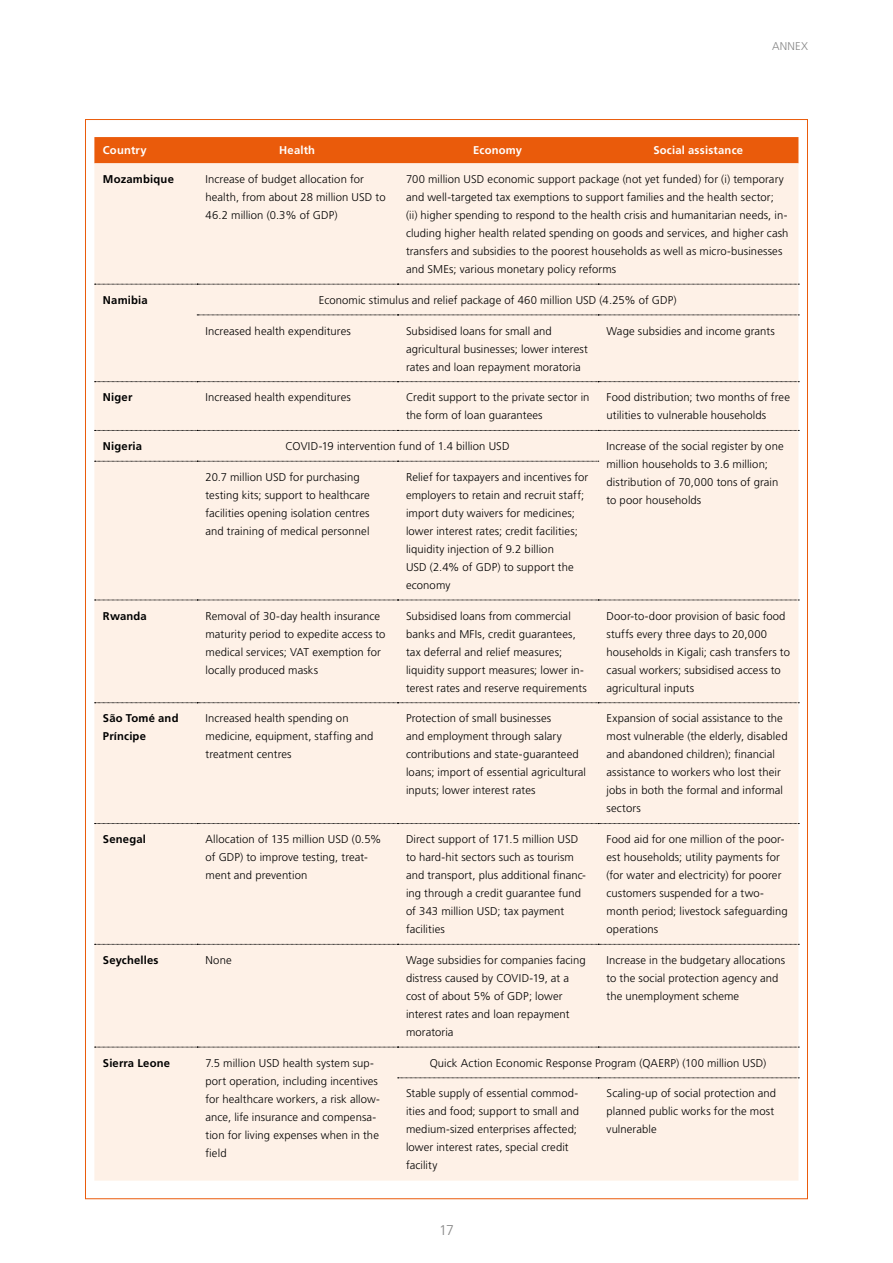
<style>
.page{position:relative;width:893px;height:1263px;background:#fff}
.page>*{position:absolute;margin:0;border:0;box-sizing:border-box;transform-origin:0 0}
.t1{font:300 14.1px "Frutiger LT Std";color:#878787}
.t2{font:300 11.25px/18px "Frutiger LT Std";letter-spacing:.01em;color:#000}
.t3{font:700 11.25px/18px "Frutiger LT Std";letter-spacing:.015em;color:#000}
.t4{font:700 11.25px "Frutiger LT Std";letter-spacing:.015em;color:#fff}
.t5{font:300 11.25px "Frutiger LT Std";color:#878787}
</style>
<div class="page">
<div style="left:94px;top:137px;width:704px;height:26px;background:#ea5b0b"></div>
<div style="left:94px;top:163px;width:704px;height:1017px;background:#fef1e7"></div>
<svg style="left:95px;top:284px;width:704px;height:1px"></svg>
<svg style="left:197px;top:315px;width:602px;height:1px"></svg>
<svg style="left:95px;top:381px;width:704px;height:1px"></svg>
<svg style="left:95px;top:430px;width:704px;height:1px"></svg>
<svg style="left:95px;top:461px;width:504px;height:1px"></svg>
<svg style="left:95px;top:600px;width:704px;height:1px"></svg>
<svg style="left:95px;top:702px;width:704px;height:1px"></svg>
<svg style="left:95px;top:823px;width:704px;height:1px"></svg>
<svg style="left:95px;top:944px;width:704px;height:1px"></svg>
<svg style="left:95px;top:1047px;width:704px;height:1px"></svg>
<svg style="left:398px;top:1077px;width:401px;height:1px"></svg>
<p class="t5" style="left:772px;top:40px;width:16px">Annex</p>
<p class="t4" style="left:103px;top:144px;width:45px">Country</p>
<p class="t4" style="left:279px;top:144px;width:37px">Health</p>
<p class="t4" style="left:473px;top:144px;width:50px">Economy</p>
<p class="t4" style="left:653px;top:144px;width:91px">Social assistance</p>
<p class="t3" style="left:103px;top:170px;width:73px">Mozambique</p>
<p class="t2" style="left:205px;top:170px;width:182px">Increase of budget allocation for health, from about 28 million USD to<br>46.2 million (0.3% of GDP)</p>
<p class="t2" style="left:406px;top:170px;width:384px">700 million USD economic support package (not yet funded) for (i) temporary and well-targeted tax exemptions to support families and the health sector;<br>(ii) higher spending to respond to the health crisis and humanitarian needs, in&shy;cluding higher health related spending on goods and services, and higher cash transfers and subsidies to the poorest households as well as micro-businesses and SMEs; various monetary policy reforms</p>
<p class="t3" style="left:103px;top:291px;width:46px">Namibia</p>
<p class="t2" style="left:319px;top:291px;width:359px">Economic stimulus and relief package of 460 million USD (4.25% of GDP)</p>
<p class="t2" style="left:205px;top:322px;width:147px">Increased health expenditures</p>
<p class="t2" style="left:406px;top:322px;width:183px">Subsidised loans for small and agricultural businesses; lower interest rates and loan repayment moratoria</p>
<p class="t2" style="left:606px;top:322px;width:170px">Wage subsidies and income grants</p>
<p class="t3" style="left:103px;top:388px;width:31px">Niger</p>
<p class="t2" style="left:205px;top:389px;width:147px">Increased health expenditures</p>
<p class="t2" style="left:406px;top:389px;width:185px">Credit support to the private sector in the form of loan guarantees</p>
<p class="t2" style="left:606px;top:389px;width:185px">Food distribution; two months of free utilities to vulnerable households</p>
<p class="t3" style="left:103px;top:437px;width:41px">Nigeria</p>
<p class="t2" style="left:285px;top:437px;width:226px">COVID-19 intervention fund of 1.4 billion USD</p>
<p class="t2" style="left:606px;top:437px;width:179px">Increase of the social register by one million households to 3.6 million; distribution of 70,000 tons of grain to poor households</p>
<p class="t2" style="left:205px;top:468px;width:166px">20.7 million USD for purchasing testing kits; support to healthcare facilities opening isolation centres and training of medical personnel</p>
<p class="t2" style="left:406px;top:468px;width:184px">Relief for taxpayers and incentives for employers to retain and recruit staff; import duty waivers for medicines; lower interest rates; credit facilities; liquidity injection of 9.2 billion<br>USD (2.4% of GDP) to support the economy</p>
<p class="t3" style="left:103px;top:607px;width:45px">Rwanda</p>
<p class="t2" style="left:205px;top:607px;width:182px">Removal of 30-day health insurance maturity period to expedite access to medical services; VAT exemption for locally produced masks</p>
<p class="t2" style="left:406px;top:607px;width:182px">Subsidised loans from commercial banks and MFIs, credit guarantees, tax deferral and relief measures; liquidity support measures; lower in&shy;terest rates and reserve requirements</p>
<p class="t2" style="left:606px;top:607px;width:185px">Door-to-door provision of basic food stuffs every three days to 20,000 households in Kigali; cash transfers to casual workers; subsidised access to agricultural inputs</p>
<p class="t3" style="left:103px;top:709px;width:77px">São Tomé and<br>Príncipe</p>
<p class="t2" style="left:205px;top:710px;width:170px">Increased health spending on medicine, equipment, staffing and treatment centres</p>
<p class="t2" style="left:406px;top:710px;width:182px">Protection of small businesses<br>and employment through salary contributions and state-guaranteed loans; import of essential agricultural inputs; lower interest rates</p>
<p class="t2" style="left:606px;top:710px;width:183px">Expansion of social assistance to the most vulnerable (the elderly, disabled and abandoned children); financial assistance to workers who lost their jobs in both the formal and informal sectors</p>
<p class="t3" style="left:103px;top:830px;width:45px">Senegal</p>
<p class="t2" style="left:205px;top:830px;width:178px">Allocation of 135 million USD (0.5% of GDP) to improve testing, treat&shy;ment and prevention</p>
<p class="t2" style="left:406px;top:830px;width:181px">Direct support of 171.5 million USD to hard-hit sectors such as tourism and transport, plus additional financ&shy;ing through a credit guarantee fund of 343 million USD; tax payment facilities</p>
<p class="t2" style="left:606px;top:830px;width:183px">Food aid for one million of the poor&shy;est households; utility payments for (for water and electricity) for poorer customers suspended for a two&shy;month period; livestock safeguarding operations</p>
<p class="t3" style="left:103px;top:951px;width:57px">Seychelles</p>
<p class="t2" style="left:205px;top:951px;width:28px">None</p>
<p class="t2" style="left:406px;top:951px;width:181px">Wage subsidies for companies facing distress caused by COVID-19, at a cost of about 5% of GDP; lower interest rates and loan repayment moratoria</p>
<p class="t2" style="left:606px;top:951px;width:180px">Increase in the budgetary allocations to the social protection agency and the unemployment scheme</p>
<p class="t3" style="left:103px;top:1054px;width:69px">Sierra Leone</p>
<p class="t2" style="left:205px;top:1054px;width:176px">7.5 million USD health system sup&shy;port operation, including incentives for healthcare workers, a risk allow&shy;ance, life insurance and compensa&shy;tion for living expenses when in the field</p>
<p class="t2" style="left:430px;top:1054px;width:338px">Quick Action Economic Response Program (QAERP) (100 million USD)</p>
<p class="t2" style="left:406px;top:1085px;width:175px">Stable supply of essential commod&shy;ities and food; support to small and medium-sized enterprises affected; lower interest rates, special credit facility</p>
<p class="t2" style="left:606px;top:1085px;width:171px">Scaling-up of social protection and planned public works for the most vulnerable</p>
<p class="t1" style="left:439px;top:1222px;width:16px">17</p>
</div>
